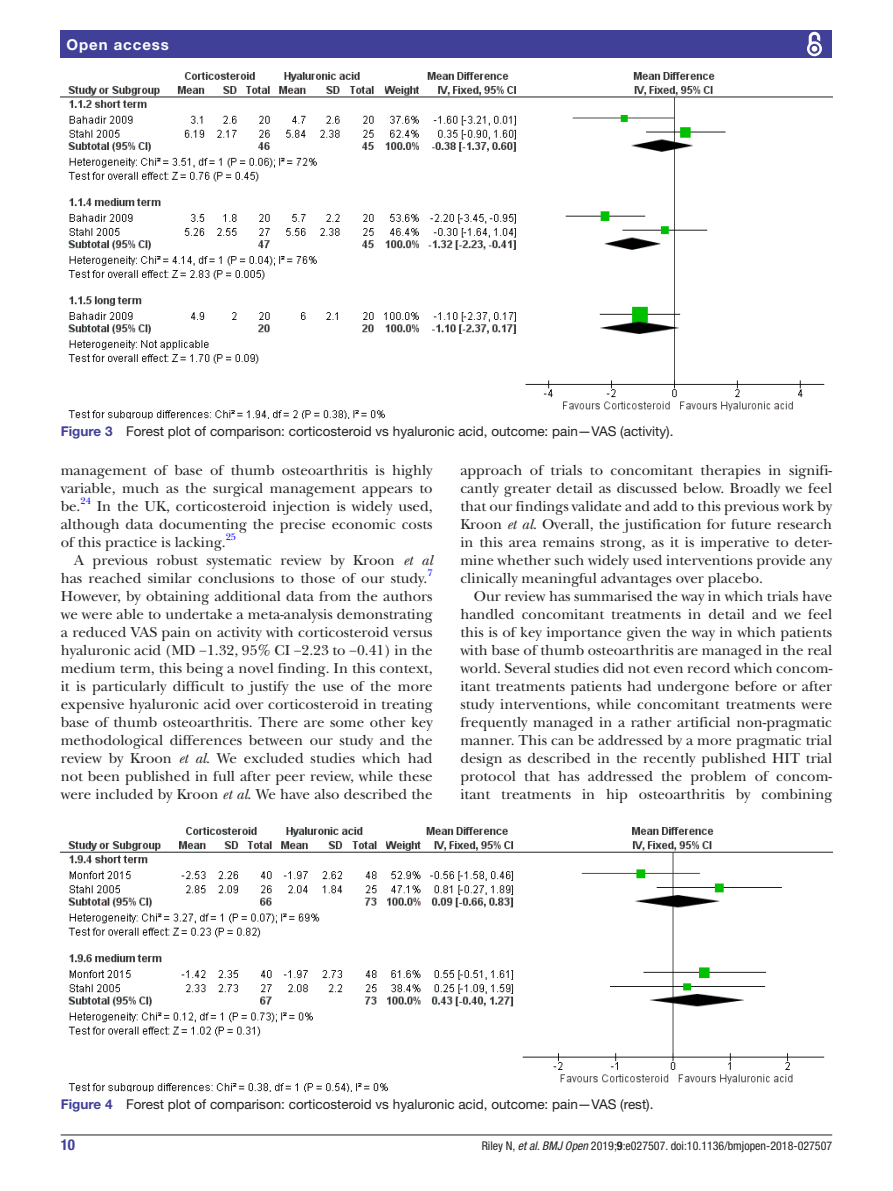
<style>
.page{position:relative;width:893px;height:1191px;background:#fff}
.page>*{position:absolute;margin:0;border:0;box-sizing:border-box;transform-origin:0 0}
.t1{font:15px/18px "New Baskerville";color:#231f20;text-align:justify}
.t2{font:700 15px "Helvetica Neue LT Std";letter-spacing:.065em;color:#fff}
.t3{font:700 condensed 15px "Helvetica Neue LT Std";color:#414099}
.t4{font:13.5px "Helvetica Neue LT Std";color:#231f20}
.t5{font:condensed 12px "Helvetica Neue LT Std";color:#231f20}
.t6{font:9.9px "New Baskerville";color:#00f}
.s1{font-weight:700;color:#414099}
.s2{font-style:italic}
.s3{font-weight:700}
</style>
<div class="page">
<hr style="left:61px;top:1134px;width:771px;height:1px;background:#231f20">
<div style="left:61px;top:31px;width:771px;height:27px;background:#414099"></div>
<svg style="left:807px;top:31px;width:15px;height:26px"></svg>
<img style="left:61px;top:73px;width:771px;height:345px">
<img style="left:61px;top:827px;width:771px;height:264px">
<p class="t2" style="left:66px;top:35px;width:104px">Open access</p>
<p class="t4" style="left:61px;top:423px;width:614px"><span class="s1">Figure 3</span> Forest plot of comparison: corticosteroid vs hyaluronic acid, outcome: pain—VAS (activity).</p>
<p class="t1" style="left:61px;top:461px;width:373px">management of base of thumb osteoarthritis is highly variable, much as the surgical management appears to be.</p>
<p class="t6" style="left:81px;top:495px;width:12px">24</p>
<p class="t1" style="left:61px;top:497px;width:373px;text-indent:36px">In the UK, corticosteroid injection is widely used, although data documenting the precise economic costs of this practice is lacking.</p>
<p class="t6" style="left:226px;top:531px;width:12px">25</p>
<p class="t1" style="left:61px;top:551px;width:373px;text-indent:14px">A previous robust systematic review by Kroon <span class="s2">et al </span>has reached similar conclusions to those of our study.</p>
<p class="t6" style="left:427px;top:567px;width:7px">7</p>
<p class="t1" style="left:61px;top:587px;width:373px">However, by obtaining additional data from the authors we were able to undertake a meta-analysis demonstrating a reduced VAS pain on activity with corticosteroid versus hyaluronic acid (MD −1.32, 95% CI −2.23 to −0.41) in the medium term, this being a novel finding. In this context, it is particularly difficult to justify the use of the more expensive hyaluronic acid over corticosteroid in treating base of thumb osteoarthritis. There are some other key methodological differences between our study and the review by Kroon <span class="s2">et al</span>. We excluded studies which had not been published in full after peer review, while these were included by Kroon <span class="s2">et al</span>. We have also described the</p>
<p class="t1" style="left:460px;top:461px;width:373px">approach of trials to concomitant therapies in signifi&shy;cantly greater detail as discussed below. Broadly we feel that our findings validate and add to this previous work by Kroon <span class="s2">et al</span>. Overall, the justification for future research in this area remains strong, as it is imperative to deter&shy;mine whether such widely used interventions provide any clinically meaningful advantages over placebo.</p>
<p class="t1" style="left:460px;top:587px;width:373px;text-indent:14px">Our review has summarised the way in which trials have handled concomitant treatments in detail and we feel this is of key importance given the way in which patients with base of thumb osteoarthritis are managed in the real world. Several studies did not even record which concom&shy;itant treatments patients had undergone before or after study interventions, while concomitant treatments were frequently managed in a rather artificial non-pragmatic manner. This can be addressed by a more pragmatic trial design as described in the recently published HIT trial protocol that has addressed the problem of concom&shy;itant treatments in hip osteoarthritis by combining</p>
<p class="t4" style="left:61px;top:1096px;width:594px"><span class="s1">Figure 4</span> Forest plot of comparison: corticosteroid vs hyaluronic acid, outcome: pain—VAS (rest).</p>
<p class="t3" style="left:61px;top:1135px;width:16px">10</p>
<p class="t5" style="left:482px;top:1138px;width:352px">Riley N, <span class="s2">et al</span>. <span class="s2">BMJ Open</span> 2019;<span class="s3">9</span>:e027507. doi:10.1136/bmjopen-2018-027507</p>
</div>
